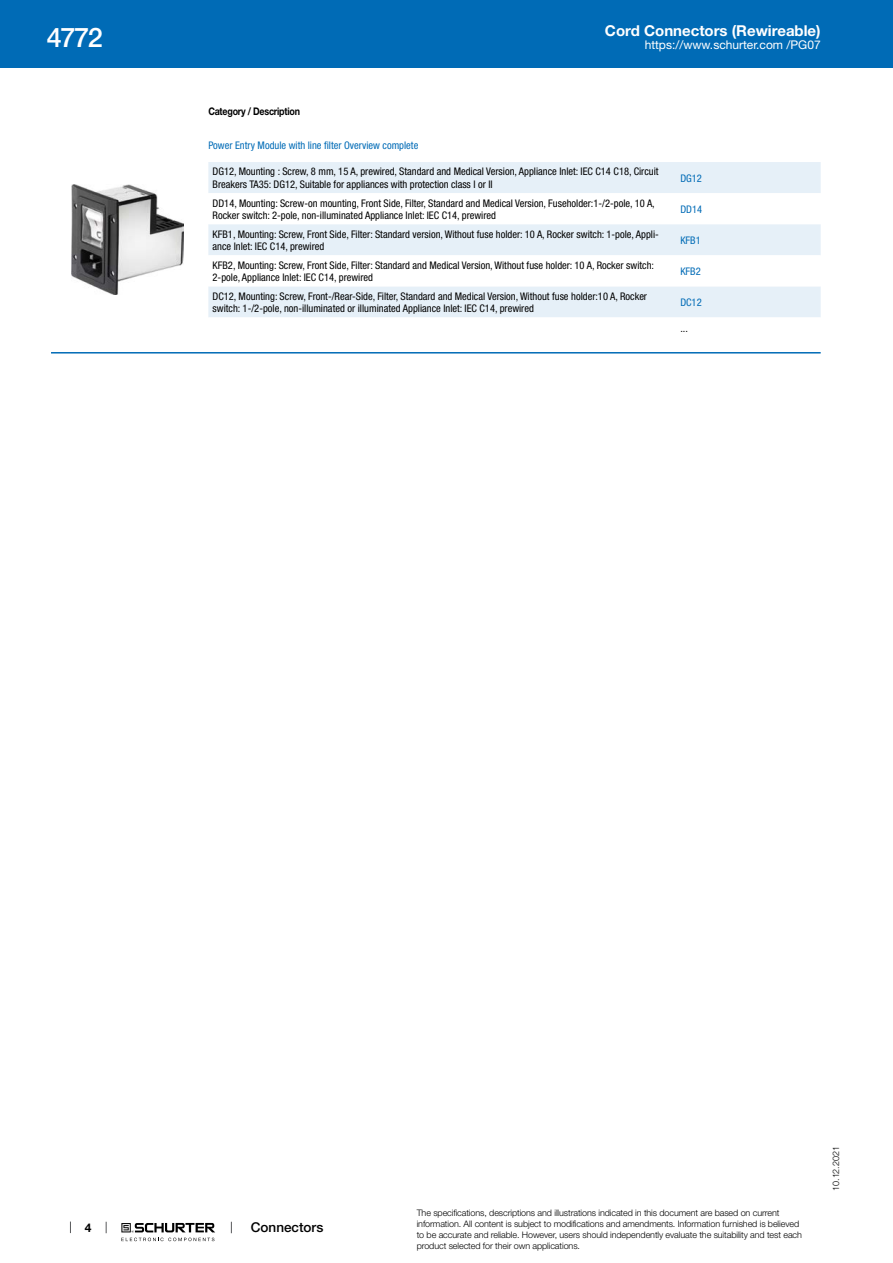
<style>
.page{position:relative;width:893px;height:1263px;background:#fff}
.page>*{position:absolute;margin:0;border:0;box-sizing:border-box;transform-origin:0 0}
.t1{font:500 27px "Helvetica Neue LT";color:#fff}
.t2{font:700 15px "Helvetica Neue LT";color:#fff}
.t3{font:500 13.5px "Helvetica Neue LT";color:#000}
.t4{font:12px "Helvetica Neue LT";color:#fff}
.t5{font:700 12px "Helvetica Neue LT";color:#000}
.t6{font:condensed 10.5px/12.6px "Helvetica Neue LT";color:#000}
.t7{font:condensed 10.5px "Helvetica Neue LT";color:#006bb6}
.t8{font:700 10.5px "Helvetica Neue LT";letter-spacing:-.025em;color:#000;scale:.85 1}
.t9{font:300 9px/10.8px "Helvetica Neue LT";letter-spacing:-.01em;color:#000}
</style>
<div class="page">
<svg style="left:70px;top:1221px;width:1px;height:12px"></svg>
<svg style="left:121px;top:1223px;width:94px;height:18px"></svg>
<div style="left:0;top:0;width:893px;height:68px;background:#006bb6"></div>
<img style="left:72px;top:185px;width:112px;height:110px">
<div style="left:208px;top:162px;width:613px;height:31px;background:#e6f0f8"></div>
<svg style="left:208px;top:224px;width:613px;height:93px;fill:#e6f0f8"></svg>
<hr style="left:51px;top:352px;width:770px;height:1px;background:#006bb6">
<h1 class="t1" style="left:47px;top:21px;width:57px">4772</h1>
<h2 class="t2" style="left:605px;top:21px;width:217px">Cord Connectors (Rewireable)</h2>
<p class="t4" style="left:645px;top:38px;width:178px">https://www.schurter.com /PG07</p>
<p class="t8" style="left:208px;top:105px;width:109px">Category / Description</p>
<p class="t7" style="left:208px;top:140px;width:211px">Power Entry Module with line filter Overview complete</p>
<p class="t6" style="left:213px;top:165px;width:447px">DG12, Mounting : Screw, 8 mm, 15 A, prewired, Standard and Medical Version, Appliance Inlet: IEC C14 C18, Circuit<br>Breakers TA35: DG12, Suitable for appliances with protection class I or II</p>
<p class="t7" style="left:680px;top:172px;width:23px">DG12</p>
<p class="t6" style="left:213px;top:196px;width:444px">DD14, Mounting: Screw-on mounting, Front Side, Filter, Standard and Medical Version, Fuseholder:1-/2-pole, 10 A,<br>Rocker switch: 2-pole, non-illuminated Appliance Inlet: IEC C14, prewired</p>
<p class="t7" style="left:680px;top:203px;width:23px">DD14</p>
<p class="t6" style="left:213px;top:227px;width:448px">KFB1, Mounting: Screw, Front Side, Filter: Standard version, Without fuse holder: 10 A, Rocker switch: 1-pole, Appli&shy;ance Inlet: IEC C14, prewired</p>
<p class="t7" style="left:680px;top:234px;width:22px">KFB1</p>
<p class="t6" style="left:213px;top:259px;width:443px">KFB2, Mounting: Screw, Front Side, Filter: Standard and Medical Version, Without fuse holder: 10 A, Rocker switch:<br>2-pole, Appliance Inlet: IEC C14, prewired</p>
<p class="t7" style="left:680px;top:265px;width:22px">KFB2</p>
<p class="t6" style="left:213px;top:290px;width:436px">DC12, Mounting: Screw, Front-/Rear-Side, Filter, Standard and Medical Version, Without fuse holder:10 A, Rocker switch: 1-/2-pole, non-illuminated or illuminated Appliance Inlet: IEC C14, prewired</p>
<p class="t7" style="left:680px;top:296px;width:23px">DC12</p>
<p class="t6" style="left:680px;top:322px;width:9px">...</p>
<p class="t5" style="left:85px;top:1220px;width:8px">4</p>
<p class="t3" style="left:251px;top:1219px;width:74px">Connectors</p>
<p class="t9" style="left:417px;top:1207px;width:387px">The specifications, descriptions and illustrations indicated in this document are based on current information. All content is subject to modifications and amendments. Information furnished is believed to be accurate and reliable. However, users should independently evaluate the suitability and test each product selected for their own applications.</p>
<p class="t9" style="left:830px;top:1191px;width:46px;rotate:-90deg">10.12.2021</p>
</div>
